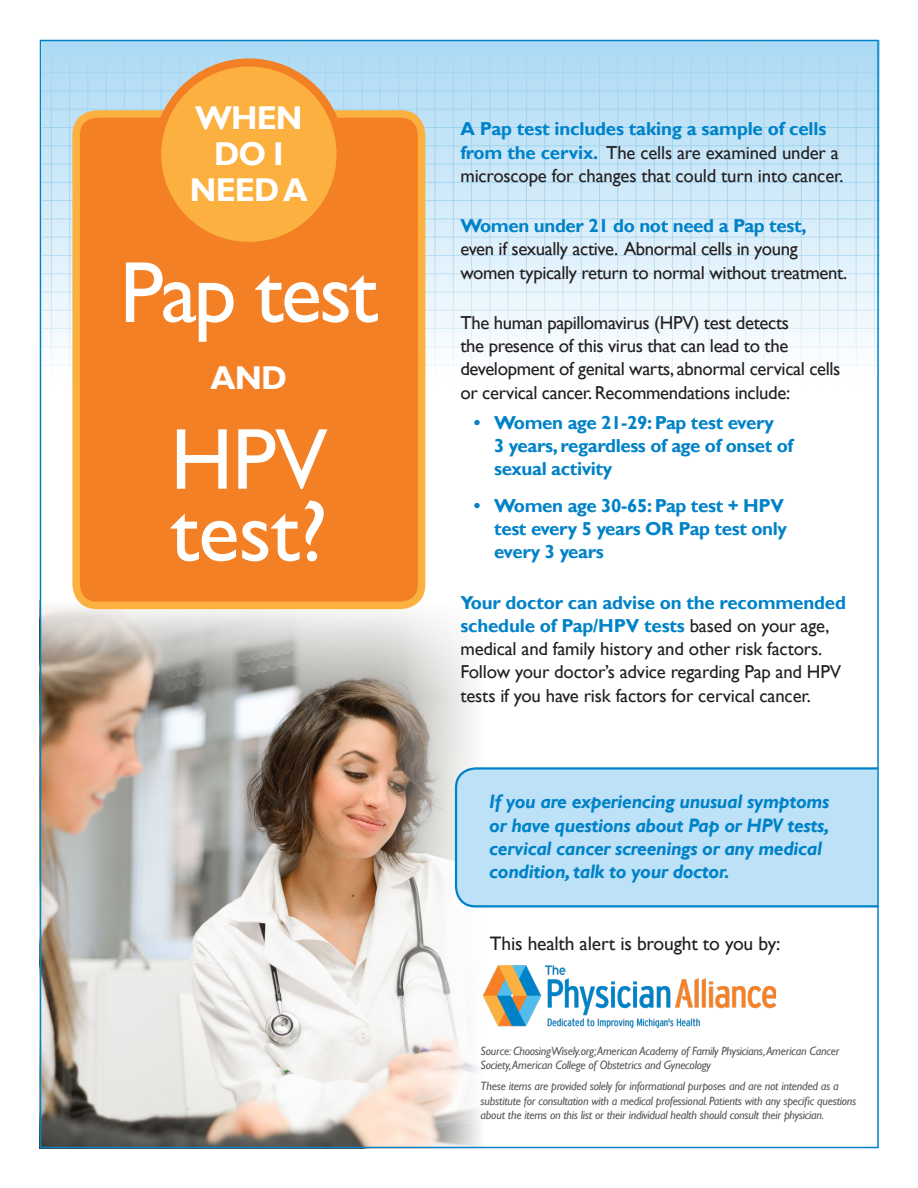
<style>
.page{position:relative;width:918px;height:1188px;background:#fff}
.page>*{position:absolute;margin:0;border:0;box-sizing:border-box;transform-origin:0 0}
.t1{font:87px/72px "Gill Sans";letter-spacing:-.02em;color:#fff}
.t2{font:700 33px/36px "Gill Sans";letter-spacing:-.03em;color:#fff;text-align:center;scale:.96 1}
.t3{font:700 33px "Gill Sans";letter-spacing:-.03em;color:#fff}
.t4{font:italic 700 19.5px/23.4px "Gill Sans";letter-spacing:-.02em;color:#0082c8}
.t5{font:19.5px "Gill Sans";letter-spacing:-.01em;color:#231f20}
.t6{font:18.75px/23.2px "Gill Sans";letter-spacing:-.02em;color:#231f20}
.t7{font:700 18.75px/23.2px "Gill Sans";letter-spacing:-.02em;color:#0082c8}
.t8{font:italic 12px/14.4px "Gill Sans";letter-spacing:-.02em;color:#57585a}
.s1{font-weight:700;color:#0082c8}
</style>
<div class="page">
<img style="left:39px;top:600px;width:513px;height:548px">
<svg style="left:43px;top:600px;width:509px;height:98px"></svg>
<hr style="left:51px;top:40px;width:1px;height:350px;background:#0082c8">
<hr style="left:69px;top:40px;width:1px;height:350px;background:#0082c8">
<hr style="left:435px;top:40px;width:1px;height:350px;background:#0082c8">
<hr style="left:453px;top:40px;width:1px;height:350px;background:#0082c8">
<hr style="left:471px;top:40px;width:1px;height:350px;background:#0082c8">
<hr style="left:490px;top:40px;width:1px;height:350px;background:#0082c8">
<hr style="left:508px;top:40px;width:1px;height:350px;background:#0082c8">
<hr style="left:526px;top:40px;width:1px;height:350px;background:#0082c8">
<hr style="left:544px;top:40px;width:1px;height:350px;background:#0082c8">
<hr style="left:563px;top:40px;width:1px;height:350px;background:#0082c8">
<hr style="left:581px;top:40px;width:1px;height:350px;background:#0082c8">
<hr style="left:599px;top:40px;width:1px;height:350px;background:#0082c8">
<hr style="left:617px;top:40px;width:1px;height:350px;background:#0082c8">
<hr style="left:636px;top:40px;width:1px;height:350px;background:#0082c8">
<hr style="left:654px;top:40px;width:1px;height:350px;background:#0082c8">
<hr style="left:672px;top:40px;width:1px;height:350px;background:#0082c8">
<hr style="left:691px;top:40px;width:1px;height:350px;background:#0082c8">
<hr style="left:709px;top:40px;width:1px;height:350px;background:#0082c8">
<hr style="left:727px;top:40px;width:1px;height:350px;background:#0082c8">
<hr style="left:745px;top:40px;width:1px;height:350px;background:#0082c8">
<hr style="left:764px;top:40px;width:1px;height:350px;background:#0082c8">
<hr style="left:783px;top:40px;width:1px;height:350px;background:#0082c8">
<hr style="left:801px;top:40px;width:1px;height:350px;background:#0082c8">
<hr style="left:819px;top:40px;width:1px;height:350px;background:#0082c8">
<hr style="left:838px;top:40px;width:1px;height:350px;background:#0082c8">
<hr style="left:856px;top:40px;width:1px;height:350px;background:#0082c8">
<hr style="left:874px;top:40px;width:1px;height:350px;background:#0082c8">
<hr style="left:892px;top:40px;width:1px;height:350px;background:#0082c8">
<hr style="left:911px;top:40px;width:1px;height:350px;background:#0082c8">
<hr style="left:917px;top:40px;width:1px;height:350px;background:#0082c8">
<hr style="left:42px;top:383px;width:838px;height:1px;background:#0082c8">
<hr style="left:42px;top:401px;width:838px;height:1px;background:#0082c8">
<hr style="left:42px;top:420px;width:838px;height:1px;background:#0082c8">
<svg style="left:43px;top:40px;width:837px;height:333px;background:#cce7f6"></svg>
<div style="left:76px;top:114px;width:346px;height:491px;background:#f48026;border-radius:21px"></div>
<div style="left:72px;top:110px;width:353px;height:499px;border:8px solid #fbb03f;border-radius:21px"></div>
<div style="left:157px;top:62px;width:184px;height:184px;background:#fbb03f;border-radius:50%"></div>
<div style="left:153px;top:58px;width:192px;height:192px;border:8px solid #f48026;border-radius:50%"></div>
<div style="left:455px;top:767px;width:421px;height:140px;background:#bde1f6"></div>
<img style="left:483px;top:965px;width:293px;height:63px">
<p class="t2" style="left:190px;top:101px;width:124px">WHEN<br>DO I<br>NEED A</p>
<p class="t1" style="left:120px;top:256px;width:259px">Pap test</p>
<p class="t3" style="left:211px;top:358px;width:78px">AND</p>
<p class="t1" style="left:170px;top:423px;width:159px">HPV test?</p>
<p class="t6" style="left:460px;top:117px;width:385px"><span class="s1">A Pap test includes taking a sample of cells from the cervix.</span> The cells are examined under a microscope for changes that could turn into cancer.</p>
<p class="t6" style="left:460px;top:214px;width:388px"><span class="s1">Women under 21 do not need a Pap test,<br></span>even if sexually active. Abnormal cells in young women typically return to normal without treatment.</p>
<p class="t6" style="left:460px;top:311px;width:382px">The human papillomavirus (HPV) test detects<br>the presence of this virus that can lead to the development of genital warts, abnormal cervical cells or cervical cancer. Recommendations include:</p>
<p class="t7" style="left:494px;top:411px;width:301px;text-indent:-20px">• Women age 21-29: Pap test every<br>3 years, regardless of age of onset of sexual activity</p>
<p class="t7" style="left:494px;top:494px;width:294px;text-indent:-20px">• Women age 30-65: Pap test + HPV test every 5 years OR Pap test only every 3 years</p>
<p class="t6" style="left:460px;top:591px;width:387px"><span class="s1">Your doctor can advise on the recommended schedule of Pap/HPV tests</span> based on your age, medical and family history and other risk factors.<br>Follow your doctor’s advice regarding Pap and HPV tests if you have risk factors for cervical cancer.</p>
<p class="t4" style="left:489px;top:791px;width:342px">If you are experiencing unusual symptoms or have questions about Pap or HPV tests, cervical cancer screenings or any medical condition, talk to your doctor.</p>
<p class="t5" style="left:490px;top:932px;width:292px">This health alert is brought to you by:</p>
<p class="t8" style="left:481px;top:1044px;width:360px">Source: ChoosingWisely.org;American Academy of Family Physicians,American Cancer<br>Society,American College of Obstetrics and Gynecology</p>
<p class="t8" style="left:481px;top:1079px;width:377px">These items are provided solely for informational purposes and are not intended as a substitute for consultation with a medical professional. Patients with any specific questions about the items on this list or their individual health should consult their physician.</p>
</div>
